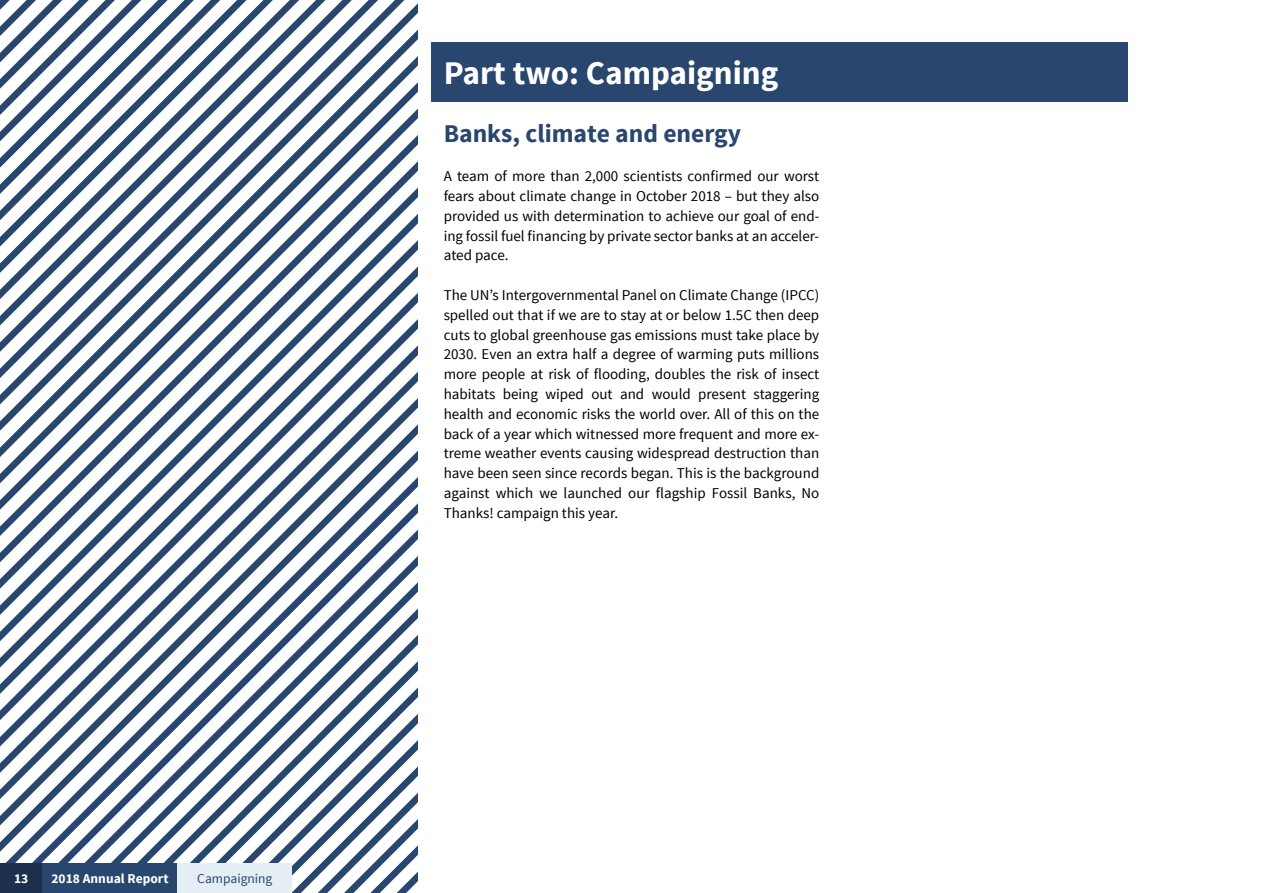
<style>
.page{position:relative;width:1263px;height:893px;background:#fff}
.page>*{position:absolute;margin:0;border:0;box-sizing:border-box;transform-origin:0 0}
.t1{font:700 33px "Source Sans Pro";color:#fff}
.t2{font:700 25.5px "Source Sans Pro";color:#28466e}
.t3{font:15px/19.8px "Source Sans Pro";color:#000;text-align:justify}
.t4{font:700 13.5px "Source Sans Pro";color:#fff}
.t5{font:13.5px "Source Sans Pro";color:#28466e}
</style>
<div class="page">
<svg style="left:0;top:0;width:418px;height:893px"></svg>
<div style="left:431px;top:43px;width:696px;height:59px;background:#28466e"></div>
<div style="left:0;top:863px;width:43px;height:30px;background:#1c304d"></div>
<div style="left:43px;top:863px;width:135px;height:30px;background:#28466e"></div>
<div style="left:178px;top:863px;width:114px;height:30px;background:#e6eef5"></div>
<p class="t4" style="left:14px;top:870px;width:16px">13</p>
<p class="t4" style="left:52px;top:870px;width:118px">2018 Annual Report</p>
<p class="t5" style="left:197px;top:870px;width:77px">Campaigning</p>
<h1 class="t1" style="left:444px;top:52px;width:336px">Part two: Campaigning</h1>
<h2 class="t2" style="left:444px;top:117px;width:299px">Banks, climate and energy</h2>
<p class="t3" style="left:444px;top:167px;width:377px">A team of more than 2,000 scientists confirmed our worst fears about climate change in October 2018 – but they also provided us with determination to achieve our goal of end&shy;ing fossil fuel financing by private sector banks at an acceler&shy;ated pace.</p>
<p class="t3" style="left:444px;top:285px;width:377px">The UN’s Intergovernmental Panel on Climate Change (IPCC) spelled out that if we are to stay at or below 1.5C then deep cuts to global greenhouse gas emissions must take place by 2030. Even an extra half a degree of warming puts millions more people at risk of flooding, doubles the risk of insect habitats being wiped out and would present staggering health and economic risks the world over. All of this on the back of a year which witnessed more frequent and more ex&shy;treme weather events causing widespread destruction than have been seen since records began. This is the background against which we launched our flagship Fossil Banks, No Thanks! campaign this year.</p>
</div>
